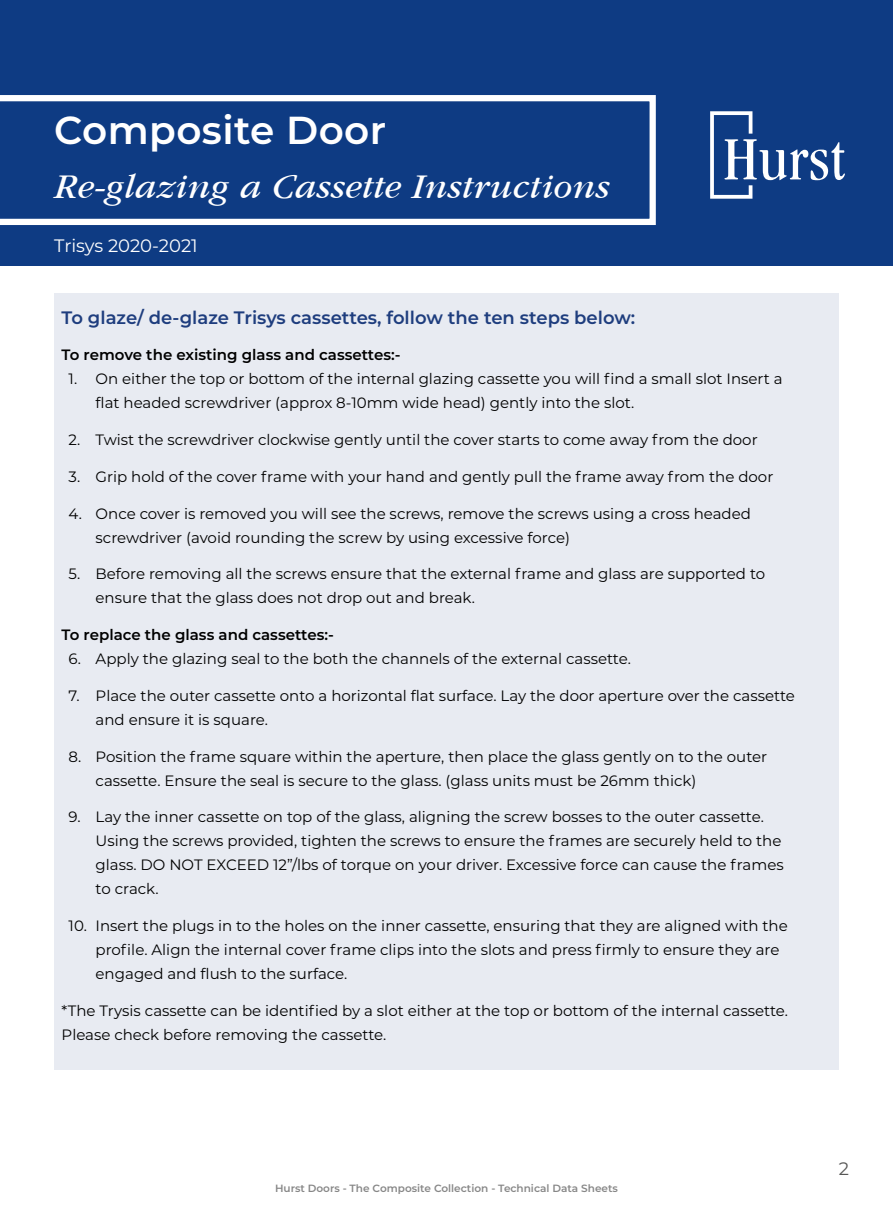
<style>
.page{position:relative;width:893px;height:1212px;background:#fff}
.page>*{position:absolute;margin:0;border:0;box-sizing:border-box;transform-origin:0 0}
.t1{font:600 39px "Montserrat";letter-spacing:.01em;color:#fff}
.t2{font:italic 36px "ITC Garamond Std";letter-spacing:.01em;color:#fff}
.t3{font:600 18px "Montserrat";color:#1e3d7e}
.t4{font:18px "Montserrat";letter-spacing:-.005em;color:#fff}
.t5{font:18px "Montserrat";color:#575756}
.t6{font:15px/24px "Montserrat";color:#000}
.t7{font:600 15px "Montserrat";color:#000}
.t8{font:600 10.5px "Montserrat";color:#878787}
</style>
<div class="page">
<div style="left:0;top:0;width:893px;height:266px;background:#0e3b83"></div>
<svg style="left:0;top:95px;width:656px;height:130px"></svg>
<div style="left:54px;top:293px;width:785px;height:777px;background:#e8ebf2"></div>
<svg style="left:710px;top:111px;width:135px;height:88px"></svg>
<h1 class="t1" style="left:54px;top:103px;width:333px">Composite Door</h1>
<h2 class="t2" style="left:54px;top:167px;width:557px">Re-glazing a Cassette Instructions</h2>
<p class="t4" style="left:54px;top:234px;width:145px">Trisys 2020-2021</p>
<p class="t3" style="left:62px;top:305px;width:575px">To glaze/ de-glaze Trisys cassettes, follow the ten steps below:</p>
<p class="t7" style="left:62px;top:344px;width:340px">To remove the existing glass and cassettes:-</p>
<p class="t6" style="left:96px;top:366px;width:689px;text-indent:-27px">1. On either the top or bottom of the internal glazing cassette you will find a small slot Insert a flat headed screwdriver (approx 8-10mm wide head) gently into the slot.</p>
<p class="t6" style="left:69px;top:427px;width:691px">2. Twist the screwdriver clockwise gently until the cover starts to come away from the door</p>
<p class="t6" style="left:69px;top:464px;width:706px">3. Grip hold of the cover frame with your hand and gently pull the frame away from the door</p>
<p class="t6" style="left:96px;top:501px;width:657px;text-indent:-27px">4. Once cover is removed you will see the screws, remove the screws using a cross headed screwdriver (avoid rounding the screw by using excessive force)</p>
<p class="t6" style="left:96px;top:561px;width:671px;text-indent:-27px">5. Before removing all the screws ensure that the external frame and glass are supported to ensure that the glass does not drop out and break.</p>
<p class="t7" style="left:62px;top:624px;width:274px">To replace the glass and cassettes:-</p>
<p class="t6" style="left:69px;top:646px;width:564px">6. Apply the glazing seal to the both the channels of the external cassette.</p>
<p class="t6" style="left:96px;top:683px;width:701px;text-indent:-27px">7. Place the outer cassette onto a horizontal flat surface. Lay the door aperture over the cassette and ensure it is square.</p>
<p class="t6" style="left:96px;top:744px;width:673px;text-indent:-27px">8. Position the frame square within the aperture, then place the glass gently on to the outer cassette. Ensure the seal is secure to the glass. (glass units must be 26mm thick)</p>
<p class="t6" style="left:96px;top:804px;width:690px;text-indent:-27px">9. Lay the inner cassette on top of the glass, aligning the screw bosses to the outer cassette.<br>Using the screws provided, tighten the screws to ensure the frames are securely held to the glass. DO NOT EXCEED 12”/lbs of torque on your driver. Excessive force can cause the frames to crack.</p>
<p class="t6" style="left:96px;top:913px;width:694px;text-indent:-27px">10. Insert the plugs in to the holes on the inner cassette, ensuring that they are aligned with the profile. Align the internal cover frame clips into the slots and press firmly to ensure they are engaged and flush to the surface.</p>
<p class="t6" style="left:62px;top:998px;width:728px">*The Trysis cassette can be identified by a slot either at the top or bottom of the internal cassette.<br>Please check before removing the cassette.</p>
<p class="t8" style="left:275px;top:1180px;width:344px">Hurst Doors - The Composite Collection - Technical Data Sheets</p>
<p class="t5" style="left:839px;top:1156px;width:12px">2</p>
</div>
